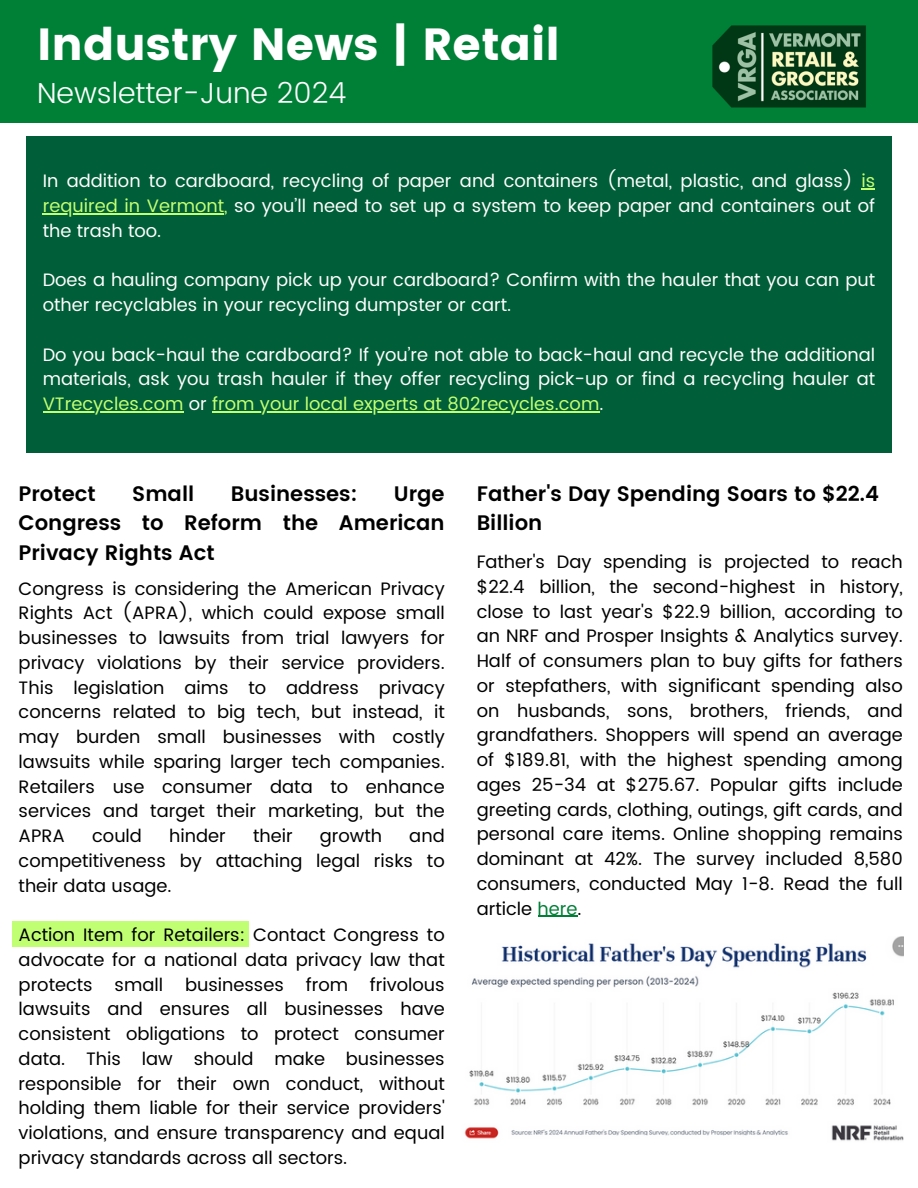
<style>
.page{position:relative;width:918px;height:1188px;background:#fff}
.page>*{position:absolute;margin:0;border:0;box-sizing:border-box;transform-origin:0 0}
.t1{font:45px "Poppins";color:#fff}
.t2{font:300 28.8px "Poppins";color:#fff}
.t3{font:600 21px/29.2px "Poppins";color:#000}
.t4{font:18px/24.8px "Poppins";color:#000;text-align:justify}
.t5{font:18px/24.8px "Poppins";color:#fefefe}
.t6{font:18px "Poppins";color:#c1ff72}
.s1{color:#c1ff72}
.s2{color:#fefefe}
.s3{color:#008037}
</style>
<div class="page">
<div style="left:0;top:0;width:918px;height:123px;background:#008037"></div>
<img style="left:712px;top:25px;width:154px;height:83px">
<div style="left:26px;top:136px;width:866px;height:317px;background:#005e38"></div>
<img style="left:464px;top:936px;width:439px;height:205px">
<hr style="left:538px;top:916px;width:40px;height:1px;background:#008037">
<svg style="left:861px;top:189px;width:14px;height:1px"></svg>
<hr style="left:43px;top:213px;width:181px;height:1px;background:#c1ff72">
<hr style="left:43px;top:411px;width:140px;height:1px;background:#c1ff72">
<hr style="left:212px;top:411px;width:387px;height:1px;background:#c1ff72">
<div style="left:12px;top:921px;width:236px;height:26px;background:#c1ff72"></div>
<p class="t1" style="left:37px;top:19px;width:524px">Industry News | Retail</p>
<p class="t2" style="left:37px;top:77px;width:311px">Newsletter-June 2024</p>
<h3 class="t5" style="left:43px;top:169px;width:834px">In addition to cardboard, recycling of paper and containers (metal, plastic, and glass) <span class="s1">is</span></h3>
<p class="t5" style="left:43px;top:194px;width:834px"><span class="s1">required in Vermont,</span> so you’ll need to set up a system to keep paper and containers out of the trash too.</p>
<p class="t5" style="left:43px;top:268px;width:834px">Does a hauling company pick up your cardboard? Confirm with the hauler that you can put other recyclables in your recycling dumpster or cart.</p>
<p class="t5" style="left:43px;top:342px;width:834px">Do you back-haul the cardboard? If you’re not able to back-haul and recycle the additional materials, ask you trash hauler if they offer recycling pick-up or find a recycling hauler at</p>
<h3 class="t6" style="left:43px;top:393px;width:562px">VTrecycles.com <span class="s2">or</span> from your local experts at 802recycles.com<span class="s2">.</span></h3>
<p class="t3" style="left:19px;top:479px;width:79px">Protect</p>
<p class="t3" style="left:132px;top:479px;width:63px">Small</p>
<p class="t3" style="left:231px;top:479px;width:128px">Businesses:</p>
<p class="t3" style="left:19px;top:479px;width:428px;text-align:justify;text-indent:375px">Urge Congress to Reform the American Privacy Rights Act</p>
<p class="t4" style="left:19px;top:576px;width:428px">Congress is considering the American Privacy Rights Act (APRA), which could expose small businesses to lawsuits from trial lawyers for privacy violations by their service providers.<br>This legislation aims to address privacy concerns related to big tech, but instead, it may burden small businesses with costly lawsuits while sparing larger tech companies.<br>Retailers use consumer data to enhance services and target their marketing, but the APRA</p>
<p class="t4" style="left:92px;top:824px;width:51px">could</p>
<p class="t4" style="left:169px;top:824px;width:58px">hinder</p>
<p class="t4" style="left:253px;top:824px;width:41px">their</p>
<p class="t4" style="left:320px;top:824px;width:64px">growth</p>
<p class="t4" style="left:19px;top:824px;width:428px;text-indent:391px">and competitiveness by attaching legal risks to their data usage.</p>
<p class="t4" style="left:19px;top:923px;width:428px">Action Item for Retailers: Contact Congress to advocate for a national data privacy law that protects small businesses from frivolous lawsuits and ensures all businesses have consistent obligations to protect consumer data. This law should make businesses responsible for their own conduct, without holding them liable for their service providers' violations, and ensure transparency and equal privacy standards across all sectors.</p>
<p class="t3" style="left:477px;top:479px;width:404px">Father's Day Spending Soars to $22.4<br>Billion</p>
<p class="t4" style="left:477px;top:550px;width:428px">Father's Day spending is projected to reach $22.4 billion, the second-highest in history, close to last year's $22.9 billion, according to an NRF and Prosper Insights &amp; Analytics survey.<br>Half of consumers plan to buy gifts for fathers or stepfathers, with significant spending also on husbands, sons, brothers, friends, and grandfathers. Shoppers will spend an average of $189.81, with the highest spending among ages 25-34 at $275.67. Popular gifts include greeting cards, clothing, outings, gift cards, and personal care items. Online shopping remains dominant at 42%. The survey included 8,580 consumers, conducted May 1-8. Read the full article <span class="s3">here</span>.</p>
</div>
